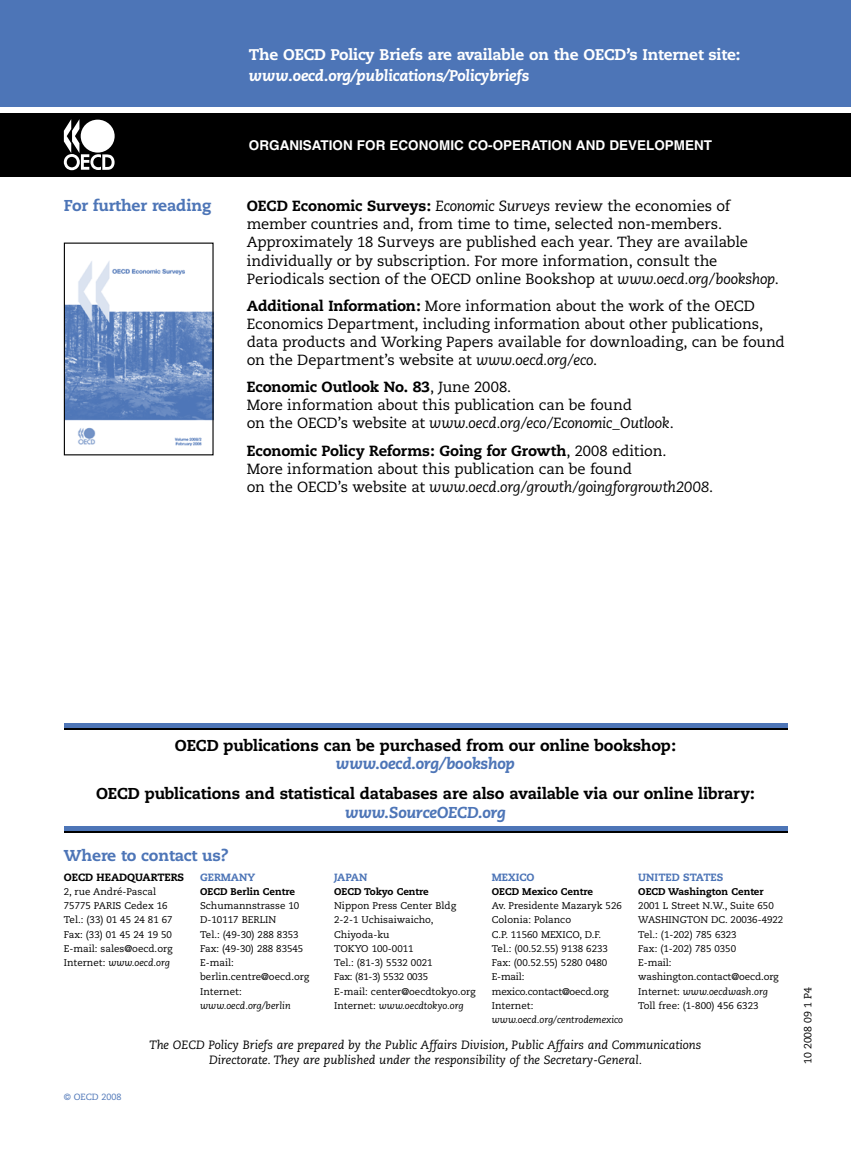
<style>
.page{position:relative;width:851px;height:1149px;background:#fff}
.page>*{position:absolute;margin:0;border:0;box-sizing:border-box;transform-origin:0 0}
.t1{font:800 15.75px/18.8px "Caecilia";letter-spacing:-.015em;color:#000;text-align:center}
._01_Heading_2{font:800 15.75px "Caecilia";letter-spacing:-.01em;color:#4d75b7}
._99_ToC{font:800 15.45px/21px "Caecilia";letter-spacing:-.01em;color:#fff}
._00_Body{font:14.7px/18px "Caecilia";letter-spacing:-.01em;color:#000}
.t2{font:700 13.5px "Helvetica";color:#fff}
.t3{font:italic 12px/15px "Caecilia";color:#000;text-align:center}
.t4{font:800 10.5px "Caecilia";color:#4d75b7}
.t5{font:800 10.5px "Caecilia";color:#000}
.t6{font:10.5px "Caecilia";letter-spacing:-.005em;color:#000}
.t7{font:9.75px/14.2px "Caecilia";color:#000}
.t8{font:9px "Caecilia";color:#4d75b7}
.s1{font-style:italic}
.s2{font-weight:800}
.s3{font-style:italic;color:#4d75b7}
</style>
<div class="page">
<div style="left:0;top:0;width:850px;height:106px;background:#4d75b7"></div>
<div style="left:0;top:113px;width:850px;height:63px;background:#000"></div>
<hr style="left:64px;top:723px;width:723px;height:4px;background:#4d75b7">
<hr style="left:64px;top:728px;width:723px;height:1px;background:#000">
<div style="left:64px;top:825px;width:723px;height:5px;background:#4d75b7"></div>
<hr style="left:64px;top:830px;width:723px;height:2px;background:#000">
<img style="left:66px;top:261px;width:145px;height:185px">
<svg style="left:64px;top:119px;width:50px;height:51px"></svg>
<div style="left:81px;top:120px;width:34px;height:32px;background:#fff;border-radius:50%"></div>
<p class="_01_Heading_2" style="left:64px;top:196px;width:149px">For further reading</p>
<p class="_99_ToC" style="left:249px;top:44px;width:493px">The OECD Policy Briefs are available on the OECD’s Internet site: <span class="s1">www.oecd.org/publications/Policybriefs</span></p>
<p class="t2" style="left:249px;top:136px;width:464px">ORGANISATION FOR ECONOMIC CO-OPERATION AND DEVELOPMENT</p>
<p class="_00_Body" style="left:247px;top:197px;width:533px"><span class="s2">OECD Economic Surveys:</span> <span class="s1">Economic Surveys</span> review the economies of member countries and, from time to time, selected non-members.<br>Approximately 18 Surveys are published each year. They are available individually or by subscription. For more information, consult the Periodicals section of the OECD online Bookshop at <span class="s1">www.oecd.org/bookshop</span>.</p>
<p class="_00_Body" style="left:247px;top:297px;width:539px"><span class="s2">Additional Information:</span> More information about the work of the OECD Economics Department, including information about other publications, data products and Working Papers available for downloading, can be found on the Department’s website at <span class="s1">www.oecd.org/eco</span>.</p>
<p class="_00_Body" style="left:247px;top:378px;width:428px"><span class="s2">Economic Outlook No. 83</span>, June 2008.<br>More information about this publication can be found<br>on the OECD’s website at <span class="s1">www.oecd.org/eco/Economic_Outlook</span>.</p>
<p class="_00_Body" style="left:247px;top:442px;width:468px"><span class="s2">Economic Policy Reforms: Going for Growth</span>, 2008 edition.<br>More information about this publication can be found<br>on the OECD’s website at <span class="s1">www.oecd.org/growth/goingforgrowth2008</span>.</p>
<p class="t1" style="left:175px;top:735px;width:502px">OECD publications can be purchased from our online bookshop: <span class="s3">www.oecd.org/bookshop</span></p>
<p class="t1" style="left:96px;top:783px;width:660px">OECD publications and statistical databases are also available via our online library: <span class="s3">www.SourceOECD.org</span></p>
<p class="_01_Heading_2" style="left:64px;top:845px;width:166px">Where to contact us?</p>
<p class="t5" style="left:64px;top:870px;width:122px">OECD HEADQUARTERS</p>
<p class="t7" style="left:64px;top:884px;width:110px">2, rue André-Pascal<br>75775 PARIS Cedex 16<br>Tel.: (33) 01 45 24 81 67<br>Fax: (33) 01 45 24 19 50<br>E-mail: sales@oecd.org<br>Internet: <span class="s1">www.oecd.org</span></p>
<p class="t4" style="left:200px;top:870px;width:57px">GERMANY</p>
<p class="t7" style="left:200px;top:884px;width:110px"><span class="s2">OECD Berlin Centre<br></span>Schumannstrasse 10<br>D-10117 BERLIN<br>Tel.: (49-30) 288 8353<br>Fax: (49-30) 288 83545<br>E-mail: berlin.centre@oecd.org<br>Internet: <span class="s1">www.oecd.org/berlin</span></p>
<p class="t4" style="left:334px;top:870px;width:35px">JAPAN</p>
<p class="t7" style="left:334px;top:884px;width:143px"><span class="s2">OECD Tokyo Centre<br></span>Nippon Press Center Bldg<br>2-2-1 Uchisaiwaicho,<br>Chiyoda-ku<br>TOKYO 100-0011<br>Tel.: (81-3) 5532 0021<br>Fax: (81-3) 5532 0035<br>E-mail: center@oecdtokyo.org<br>Internet: <span class="s1">www.oecdtokyo.org</span></p>
<p class="t4" style="left:491px;top:870px;width:44px">MEXICO</p>
<p class="t7" style="left:491px;top:884px;width:133px"><span class="s2">OECD Mexico Centre<br></span>Av. Presidente Mazaryk 526<br>Colonia: Polanco<br>C.P. 11560 MEXICO, D.F.<br>Tel.: (00.52.55) 9138 6233<br>Fax: (00.52.55) 5280 0480<br>E-mail: mexico.contact@oecd.org<br>Internet: <span class="s1">www.oecd.org/centrodemexico</span></p>
<p class="t4" style="left:638px;top:870px;width:87px">UNITED STATES</p>
<p class="t7" style="left:638px;top:884px;width:147px"><span class="s2">OECD Washington Center<br></span>2001 L Street N.W., Suite 650<br>WASHINGTON DC. 20036-4922<br>Tel.: (1-202) 785 6323<br>Fax: (1-202) 785 0350<br>E-mail: washington.contact@oecd.org<br>Internet: <span class="s1">www.oecdwash.org<br></span>Toll free: (1-800) 456 6323</p>
<p class="t8" style="left:64px;top:1091px;width:59px">© OECD 2008</p>
<p class="t3" style="left:150px;top:1037px;width:553px">The OECD Policy Briefs are prepared by the Public Affairs Division, Public Affairs and Communications<br>Directorate. They are published under the responsibility of the Secretary-General.</p>
<p class="t6" style="left:801px;top:1063px;width:78px;rotate:-90deg">10 2008 09 1 P4</p>
</div>
